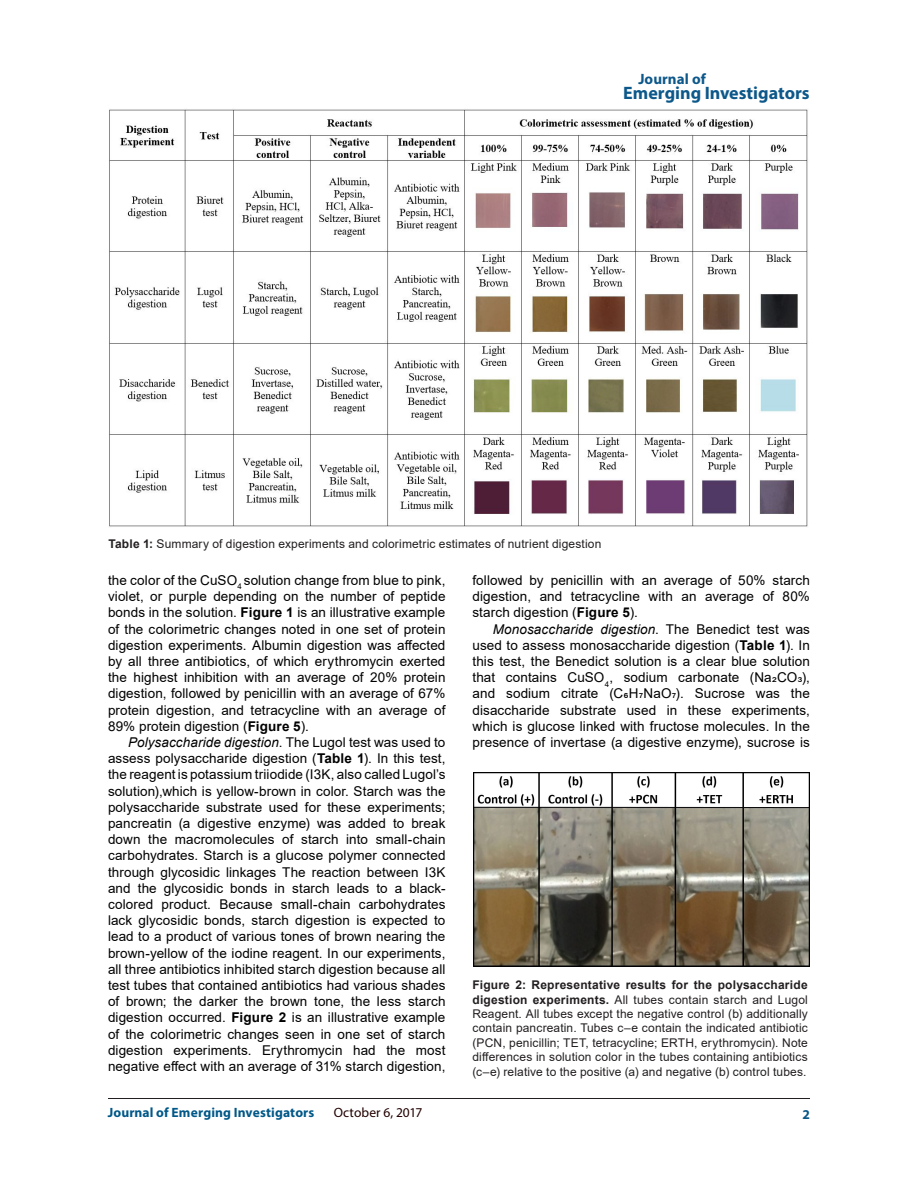
<style>
.page{position:relative;width:918px;height:1188px;background:#fff}
.page>*{position:absolute;margin:0;border:0;box-sizing:border-box;transform-origin:0 0}
.t1{font:700 18px "Myriad Pro";color:#0d588a}
.t2{font:700 15px "Myriad Pro";letter-spacing:.005em;color:#0d588a}
.t3{font:13.5px/16.2px "Arial";letter-spacing:.01em;color:#000;text-align:justify}
.t4{font:700 13.5px "Myriad Pro";letter-spacing:.01em;color:#005888}
.t5{font:13.5px "Myriad Pro";letter-spacing:.005em;color:#230000}
.t6{font:700 13.5px "Myriad Pro";color:#0a5787}
.t7{font:12px/14.4px "Arial";letter-spacing:.01em;color:#231f20;text-align:justify}
.s1{font-weight:700}
.s2{font-style:italic}
</style>
<div class="page">
<hr style="left:108px;top:1098px;width:702px;height:1px;background:#231f20">
<img style="left:109px;top:109px;width:699px;height:418px">
<img style="left:473px;top:772px;width:337px;height:195px">
<p class="t2" style="left:638px;top:69px;width:69px">Journal of</p>
<h1 class="t1" style="left:623px;top:81px;width:188px">Emerging Investigators</h1>
<p class="t7" style="left:108px;top:537px;width:495px"><span class="s1">Table 1:</span> Summary of digestion experiments and colorimetric estimates of nutrient digestion</p>
<p class="t3" style="left:108px;top:572px;width:339px">the color of the CuSO<sub>4</sub> solution change from blue to pink, violet, or purple depending on the number of peptide bonds in the solution. <span class="s1">Figure 1</span> is an illustrative example of the colorimetric changes noted in one set of protein digestion experiments. Albumin digestion was affected by all three antibiotics, of which erythromycin exerted the highest inhibition with an average of 20% protein digestion, followed by penicillin with an average of 67% protein digestion, and tetracycline with an average of 89% protein digestion (<span class="s1">Figure 5</span>).</p>
<p class="t3" style="left:108px;top:734px;width:339px;text-indent:20px"><span class="s2">Polysaccharide digestion</span>. The Lugol test was used to assess polysaccharide digestion (<span class="s1">Table 1</span>). In this test, the reagent is potassium triiodide (I3K, also called Lugol’s solution),which is yellow-brown in color. Starch was the polysaccharide substrate used for these experiments; pancreatin (a digestive enzyme) was added to break down the macromolecules of starch into small-chain carbohydrates. Starch is a glucose polymer connected through glycosidic linkages The reaction between I3K and the glycosidic bonds in starch leads to a black&shy;colored product. Because small-chain carbohydrates lack glycosidic bonds, starch digestion is expected to lead to a product of various tones of brown nearing the brown-yellow of the iodine reagent. In our experiments, all three antibiotics inhibited starch digestion because all test tubes that contained antibiotics had various shades of brown; the darker the brown tone, the less starch digestion occurred. <span class="s1">Figure 2</span> is an illustrative example of the colorimetric changes seen in one set of starch digestion experiments. Erythromycin had the most negative effect with an average of 31% starch digestion,</p>
<p class="t3" style="left:472px;top:572px;width:339px">followed by penicillin with an average of 50% starch digestion, and tetracycline with an average of 80% starch digestion (<span class="s1">Figure 5</span>).</p>
<p class="t3" style="left:472px;top:621px;width:339px;text-indent:20px"><span class="s2">Monosaccharide digestion</span>. The Benedict test was used to assess monosaccharide digestion (<span class="s1">Table 1</span>). In this test, the Benedict solution is a clear blue solution that contains CuSO<sub>4</sub>, sodium carbonate (Na2CO3), and sodium citrate (C6H7NaO7). Sucrose was the disaccharide substrate used in these experiments, which is glucose linked with fructose molecules. In the presence of invertase (a digestive enzyme), sucrose is</p>
<p class="t7" style="left:472px;top:978px;width:337px"><span class="s1">Figure 2: Representative results for the polysaccharide digestion experiments.</span> All tubes contain starch and Lugol Reagent. All tubes except the negative control (b) additionally contain pancreatin. Tubes c–e contain the indicated antibiotic (PCN, penicillin; TET, tetracycline; ERTH, erythromycin). Note differences in solution color in the tubes containing antibiotics (c–e) relative to the positive (a) and negative (b) control tubes.</p>
<p class="t4" style="left:108px;top:1104px;width:208px">Journal of Emerging Investigators</p>
<p class="t5" style="left:334px;top:1104px;width:90px">October 6, 2017</p>
<p class="t6" style="left:803px;top:1105px;width:9px">2</p>
</div>
